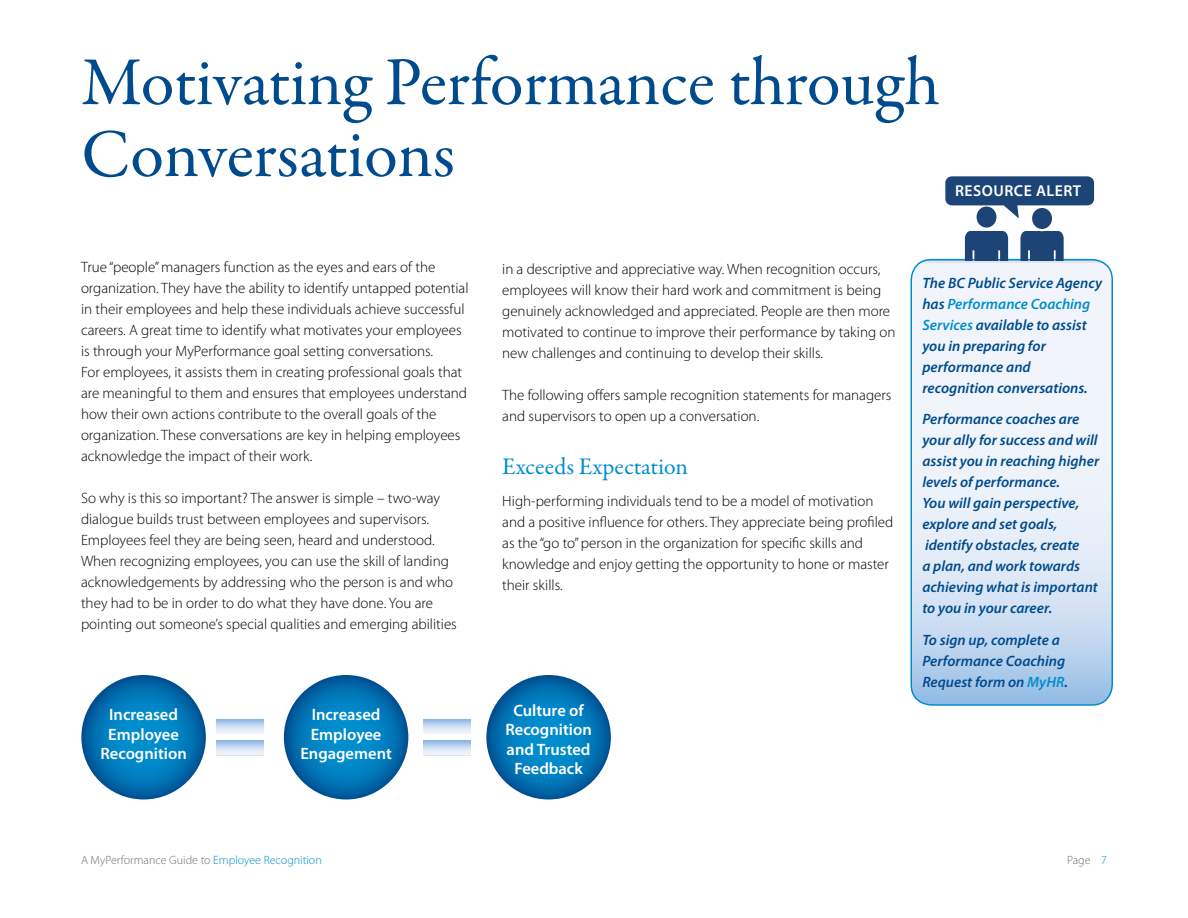
<style>
.page{position:relative;width:1188px;height:918px;background:#fff}
.page>*{position:absolute;margin:0;border:0;box-sizing:border-box;transform-origin:0 0}
.t1{font:69px/72px "Garamond Premr Pro";letter-spacing:-.005em;color:#004b8d}
.t2{font:24px "Garamond Premr Pro";color:#008dce}
.t3{font:600 16.5px/19.5px "Myriad Pro";color:#fff;text-align:center}
.t4{font:600 15.75px "Myriad Pro";letter-spacing:.03em;color:#fff}
.t5{font:300 15px/21px "Myriad Pro";color:#000}
.t6{font:italic 600 15px/21px "Myriad Pro";color:#004b8d}
.t7{font:300 12px "Myriad Pro";color:#6d6e71}
.s1{color:#008dce}
</style>
<div class="page">
<svg style="left:81px;top:675px;width:125px;height:125px;background:#0376b6"></svg>
<svg style="left:284px;top:675px;width:124px;height:125px;background:#0275b6"></svg>
<svg style="left:486px;top:675px;width:125px;height:125px;background:#0376b6"></svg>
<svg style="left:216px;top:719px;width:47px;height:15px"></svg>
<svg style="left:216px;top:741px;width:47px;height:14px"></svg>
<svg style="left:423px;top:719px;width:47px;height:15px"></svg>
<svg style="left:423px;top:741px;width:47px;height:14px"></svg>
<svg style="left:912px;top:260px;width:200px;height:445px"></svg>
<div style="left:910px;top:259px;width:203px;height:447px;border:2px solid #008dce;border-radius:20px"></div>
<svg style="left:965px;top:231px;width:43px;height:29px"></svg>
<svg style="left:976px;top:205px;width:22px;height:24px"></svg>
<div style="left:974px;top:204px;width:25px;height:26px;border:2px solid #fff;border-radius:50%"></div>
<svg style="left:1020px;top:231px;width:44px;height:29px"></svg>
<div style="left:1031px;top:207px;width:22px;height:23px;background:#1d4476;border-radius:50%"></div>
<div style="left:1030px;top:206px;width:24px;height:25px;border:2px solid #fff;border-radius:50%"></div>
<svg style="left:945px;top:176px;width:149px;height:42px"></svg>
<h1 class="t1" style="left:81px;top:48px;width:861px">Motivating Performance through<br>Conversations</h1>
<p class="t4" style="left:955px;top:180px;width:128px">RESOURCE ALERT</p>
<p class="t5" style="left:81px;top:257px;width:389px">True “people” managers function as the eyes and ears of the organization. They have the ability to identify untapped potential in their employees and help these individuals achieve successful careers. A great time to identify what motivates your employees is through your MyPerformance goal setting conversations.<br>For employees, it assists them in creating professional goals that are meaningful to them and ensures that employees understand how their own actions contribute to the overall goals of the organization. These conversations are key in helping employees acknowledge the impact of their work.</p>
<p class="t5" style="left:81px;top:488px;width:377px">So why is this so important? The answer is simple – two-way dialogue builds trust between employees and supervisors.<br>Employees feel they are being seen, heard and understood.<br>When recognizing employees, you can use the skill of landing acknowledgements by addressing who the person is and who they had to be in order to do what they have done. You are pointing out someone’s special qualities and emerging abilities</p>
<p class="t5" style="left:502px;top:259px;width:395px">in a descriptive and appreciative way. When recognition occurs, employees will know their hard work and commitment is being genuinely acknowledged and appreciated. People are then more motivated to continue to improve their performance by taking on new challenges and continuing to develop their skills.</p>
<p class="t5" style="left:502px;top:385px;width:391px">The following offers sample recognition statements for managers and supervisors to open up a conversation.</p>
<h2 class="t2" style="left:502px;top:452px;width:187px">Exceeds Expectation</h2>
<p class="t5" style="left:502px;top:490px;width:393px">High-performing individuals tend to be a model of motivation and a positive influence for others. They appreciate being profiled as the “go to” person in the organization for specific skills and knowledge and enjoy getting the opportunity to hone or master their skills.</p>
<p class="t3" style="left:100px;top:705px;width:88px">Increased<br>Employee<br>Recognition</p>
<p class="t3" style="left:300px;top:705px;width:93px">Increased<br>Employee<br>Engagement</p>
<p class="t3" style="left:505px;top:700px;width:88px">Culture of<br>Recognition and Trusted<br>Feedback</p>
<p class="t6" style="left:922px;top:272px;width:181px">The BC Public Service Agency has <span class="s1">Performance Coaching<br>Services</span> available to assist you in preparing for performance and recognition conversations.</p>
<p class="t6" style="left:922px;top:409px;width:178px">Performance coaches are your ally for success and will assist you in reaching higher levels of performance.<br>You will gain perspective, explore and set goals, identify obstacles, create<br>a plan, and work towards achieving what is important to you in your career.</p>
<p class="t6" style="left:922px;top:629px;width:147px">To sign up, complete a<br>Performance Coaching<br>Request form on <span class="s1">MyHR</span>.</p>
<p class="t7" style="left:81px;top:853px;width:242px">A MyPerformance Guide to <span class="s1">Employee Recognition</span></p>
<p class="t7" style="left:1067px;top:853px;width:41px">Page <span class="s1">7</span></p>
</div>
